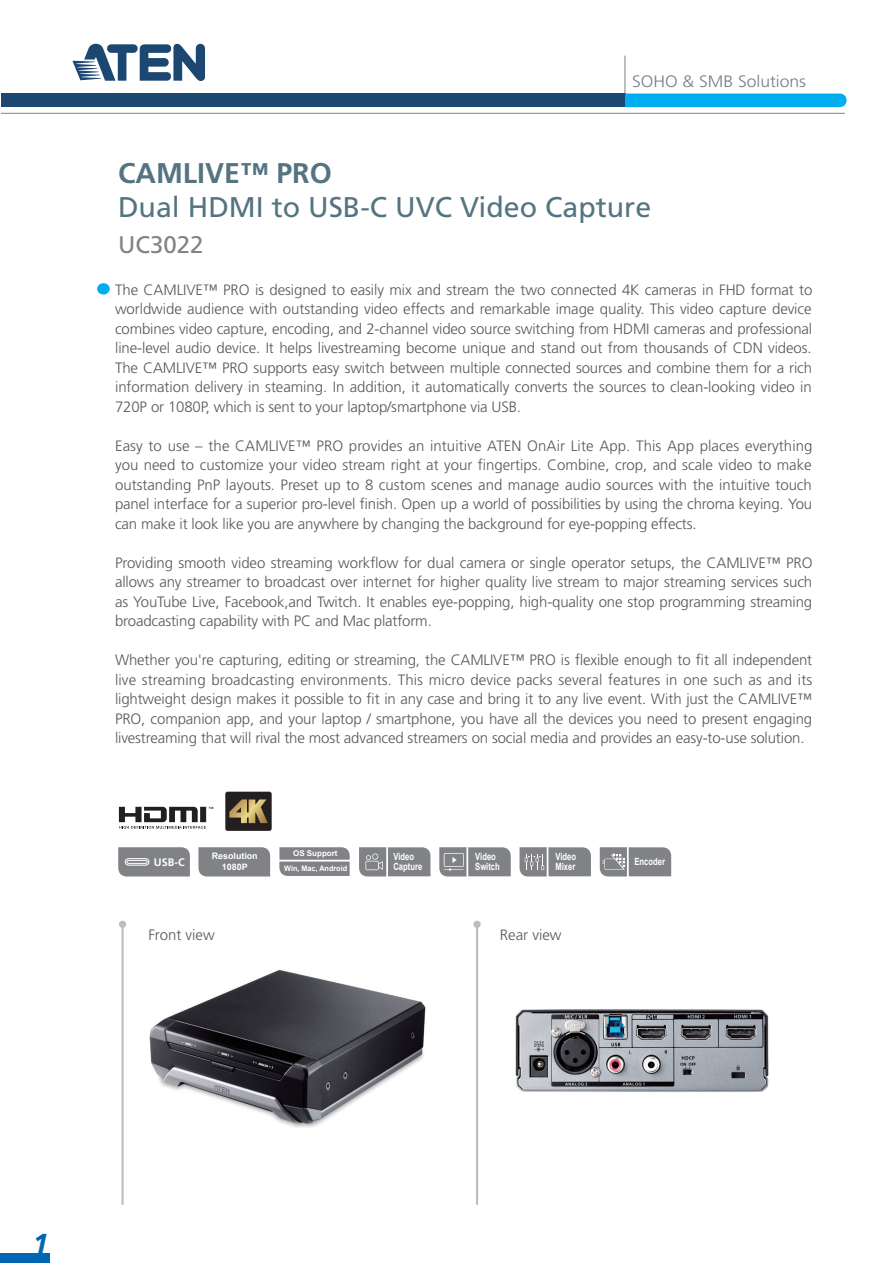
<style>
.page{position:relative;width:893px;height:1263px;background:#fff}
.page>*{position:absolute;margin:0;border:0;box-sizing:border-box;transform-origin:0 0}
.t1{font:italic 700 30.3px "Frutiger";color:#0166b3}
.t2{font:28.5px "Frutiger";color:#557482}
.t3{font:700 28.5px "Frutiger";color:#557482}
.t4{font:24px "Frutiger";color:#808285}
.t5{font:300 16.5px "Frutiger";color:#707e88;scale:1.06 1}
.t6{font:300 15px/19.5px "Frutiger";letter-spacing:-.01em;color:#57585a;text-align:justify}
.t7{font:700 10.95px "Frutiger";color:#fff}
.t8{font:700 9.9px/10.2px "Arial";color:#fff;scale:.77 1}
.t9{font:700 8.85px/10.6px "Arial";color:#fff;text-align:center}
.t10{font:700 7.95px "Arial";color:#fff}
.t11{font:700 7.5px "Arial";color:#fff;scale:.96 1}
</style>
<div class="page">
<svg style="left:72px;top:43px;width:133px;height:38px"></svg>
<hr style="left:625px;top:56px;width:1px;height:38px;background:#808285">
<div style="left:1px;top:94px;width:624px;height:13px;background:#1c4771"></div>
<hr style="left:1px;top:113px;width:844px;height:1px;background:#808285">
<div style="left:625px;top:94px;width:222px;height:13px;background:#00aeef"></div>
<div style="left:97px;top:283px;width:13px;height:11px;background:#00aeef;border-radius:50%"></div>
<div style="left:0;top:1254px;width:50px;height:9px;background:#0166b3"></div>
<div style="left:119px;top:921px;width:7px;height:7px;background:#bcbdc0;border-radius:50%"></div>
<hr style="left:121px;top:925px;width:3px;height:280px;background:#bcbdc0">
<div style="left:473px;top:921px;width:8px;height:7px;background:#bcbdc0;border-radius:50%"></div>
<hr style="left:476px;top:925px;width:2px;height:280px;background:#bcbdc0">
<div style="left:225px;top:792px;width:47px;height:39px;background:#231f20;border-radius:2px"></div>
<svg style="left:229px;top:799px;width:39px;height:24px"></svg>
<svg style="left:119px;top:807px;width:94px;height:22px"></svg>
<svg style="left:359px;top:847px;width:71px;height:29px;background:#898b8e"></svg>
<svg style="left:519px;top:847px;width:72px;height:29px;background:#8b8d90"></svg>
<svg style="left:439px;top:847px;width:72px;height:29px;background:#8b8d8f"></svg>
<svg style="left:600px;top:847px;width:71px;height:29px;background:#8b8d8f"></svg>
<svg style="left:118px;top:847px;width:72px;height:29px;background:#838588"></svg>
<div style="left:125px;top:858px;width:24px;height:8px;border:1px solid #fff;border-radius:3px"></div>
<div style="left:127px;top:860px;width:20px;height:4px;border:1px solid #fff;border-radius:2px"></div>
<div style="left:198px;top:847px;width:72px;height:29px;background:#808285"></div>
<svg style="left:279px;top:847px;width:71px;height:29px;background:#8c8e90"></svg>
<img style="left:149px;top:970px;width:277px;height:158px">
<img style="left:515px;top:1009px;width:254px;height:83px">
<p class="t5" style="left:632px;top:72px;width:166px">SOHO &amp; SMB Solutions</p>
<h2 class="t3" style="left:118px;top:157px;width:215px">CAMLIVE™ PRO</h2>
<h2 class="t2" style="left:118px;top:191px;width:535px">Dual HDMI to USB-C UVC Video Capture</h2>
<h3 class="t4" style="left:118px;top:230px;width:87px">UC3022</h3>
<p class="t6" style="left:115px;top:280px;width:699px">The CAMLIVE™ PRO is designed to easily mix and stream the two connected 4K cameras in FHD format to worldwide audience with outstanding video effects and remarkable image quality. This video capture device combines video capture, encoding, and 2-channel video source switching from HDMI cameras and professional line-level audio device. It helps livestreaming become unique and stand out from thousands of CDN videos.<br>The CAMLIVE™ PRO supports easy switch between multiple connected sources and combine them for a rich information delivery in steaming. In addition, it automatically converts the sources to clean-looking video in 720P or 1080P, which is sent to your laptop/smartphone via USB.</p>
<p class="t6" style="left:115px;top:436px;width:699px">Easy to use – the CAMLIVE™ PRO provides an intuitive ATEN OnAir Lite App. This App places everything you need to customize your video stream right at your fingertips. Combine, crop, and scale video to make outstanding PnP layouts. Preset up to 8 custom scenes and manage audio sources with the intuitive touch panel interface for a superior pro-level finish. Open up a world of possibilities by using the chroma keying. You can make it look like you are anywhere by changing the background for eye-popping effects.</p>
<p class="t6" style="left:115px;top:553px;width:699px">Providing smooth video streaming workflow for dual camera or single operator setups, the CAMLIVE™ PRO allows any streamer to broadcast over internet for higher quality live stream to major streaming services such as YouTube Live, Facebook,and Twitch. It enables eye-popping, high-quality one stop programming streaming broadcasting capability with PC and Mac platform.</p>
<p class="t6" style="left:115px;top:650px;width:699px">Whether you're capturing, editing or streaming, the CAMLIVE™ PRO is flexible enough to fit all independent live streaming broadcasting environments. This micro device packs several features in one such as and its lightweight design makes it possible to fit in any case and bring it to any live event. With just the CAMLIVE™ PRO, companion app, and your laptop / smartphone, you have all the devices you need to present engaging livestreaming that will rival the most advanced streamers on social media and provides an easy-to-use solution.</p>
<p class="t10" style="left:293px;top:848px;width:46px">OS Support</p>
<p class="t9" style="left:212px;top:851px;width:47px">Resolution<br>1080P</p>
<p class="t8" style="left:393px;top:852px;width:39px">Video<br>Capture</p>
<p class="t8" style="left:555px;top:852px;width:28px">Video<br>Mixer</p>
<p class="t8" style="left:475px;top:852px;width:33px">Video<br>Switch</p>
<p class="t7" style="left:154px;top:856px;width:32px">USB-C</p>
<p class="t8" style="left:634px;top:857px;width:41px">Encoder</p>
<p class="t11" style="left:284px;top:864px;width:67px">Win, Mac, Android</p>
<p class="t6" style="left:148px;top:925px;width:68px">Front view</p>
<p class="t6" style="left:500px;top:925px;width:63px">Rear view</p>
<h1 class="t1" style="left:32px;top:1226px;width:18px">1</h1>
</div>
